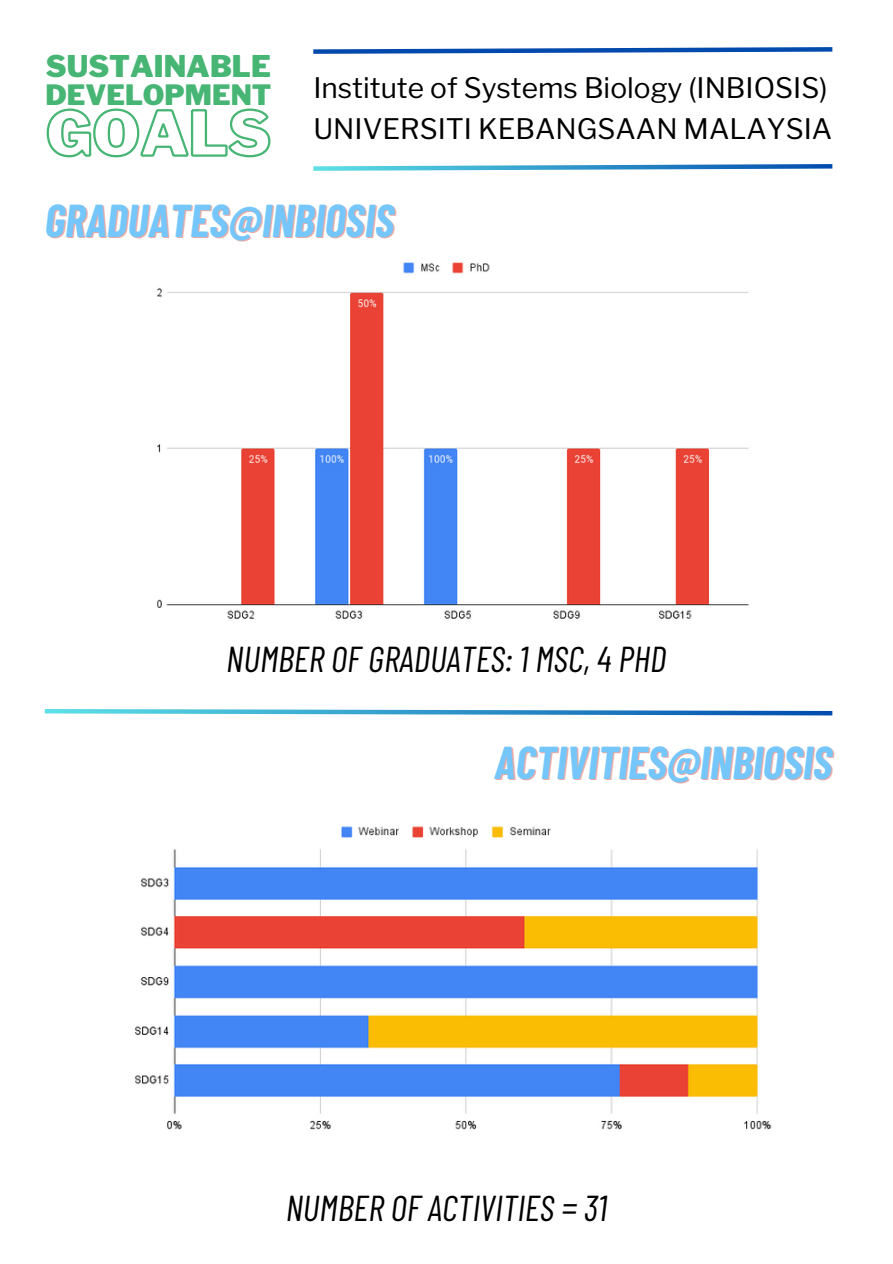
<style>
.page{position:relative;width:893px;height:1264px;background:#fff}
.page>*{position:absolute;margin:0;border:0;box-sizing:border-box;transform-origin:0 0}
.t1{font:italic 700 45px "Barlow Condensed";color:#75c7fb}
.t2{font:italic 36px "Barlow Condensed";color:#000}
.t3{font:900 29.7px "Libre Franklin";color:#47b574}
.t4{font:28.05px "Libre Franklin";color:#000}
.t5{font:900 27.75px "Libre Franklin";color:#47b574}
</style>
<div class="page">
<svg style="left:313px;top:47px;width:520px;height:7px"></svg>
<svg style="left:313px;top:164px;width:520px;height:7px"></svg>
<svg style="left:44px;top:709px;width:789px;height:7px"></svg>
<img style="left:135px;top:826px;width:637px;height:304px">
<img style="left:157px;top:262px;width:592px;height:357px">
<svg style="left:46px;top:108px;width:225px;height:50px"></svg>
<p class="t3" style="left:46px;top:49px;width:226px">SUSTAINABLE</p>
<p class="t5" style="left:45px;top:78px;width:228px">DEVELOPMENT</p>
<p class="t4" style="left:313px;top:71px;width:515px">Institute of Systems Biology (INBIOSIS)</p>
<p class="t4" style="left:313px;top:112px;width:520px">UNIVERSITI KEBANGSAAN MALAYSIA</p>
<p class="t1" style="left:45px;top:192px;width:351px">GRADUATES@INBIOSIS</p>
<p class="t2" style="left:226px;top:635px;width:442px">NUMBER OF GRADUATES: 1 MSC, 4 PHD</p>
<p class="t1" style="left:494px;top:734px;width:339px">ACTIVITIES@INBIOSIS</p>
<p class="t2" style="left:286px;top:1184px;width:323px">NUMBER OF ACTIVITIES = 31</p>
</div>
